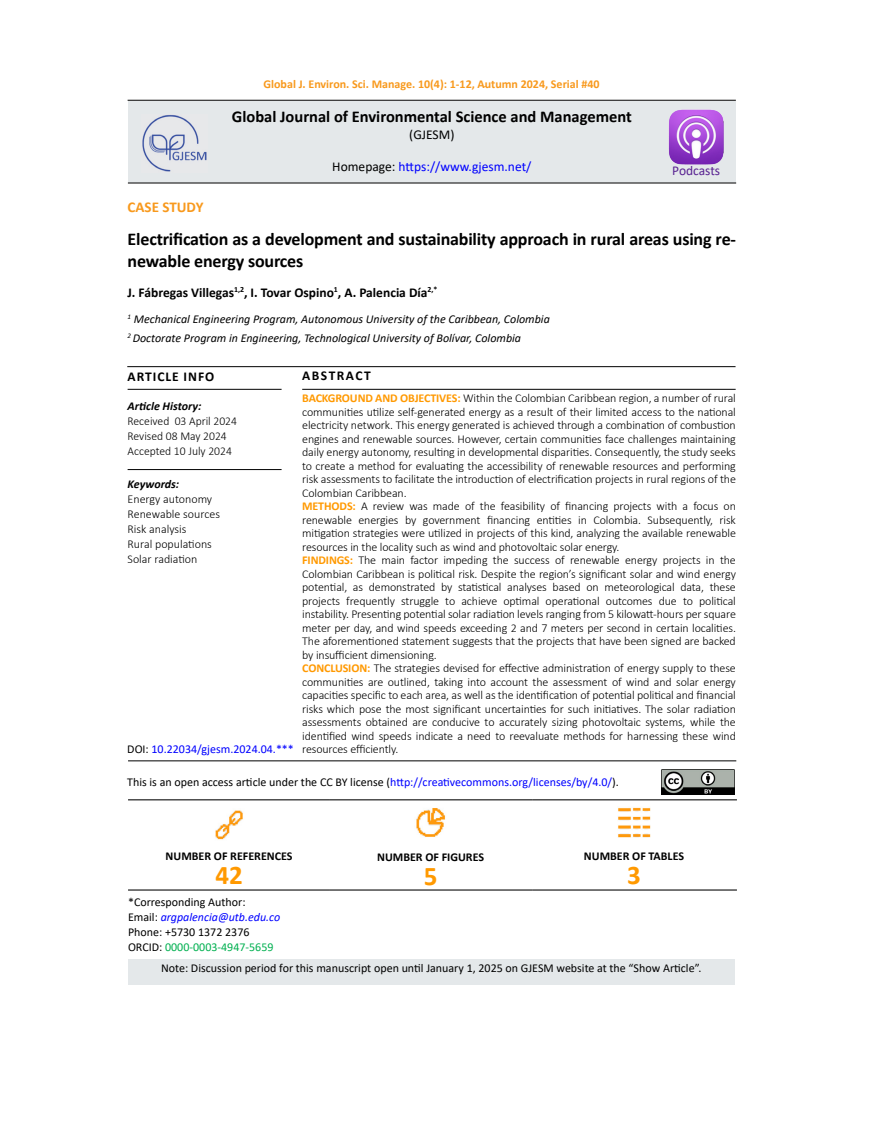
<style>
.page{position:relative;width:872px;height:1127px;background:#fff}
.page>*{position:absolute;margin:0;border:0;box-sizing:border-box;transform-origin:0 0}
.t1{font:700 27px "Calibri";color:#f90}
.t2{font:700 18px/21.6px "Calibri";letter-spacing:-.01em;color:#000}
.t3{font:700 16.5px "Calibri";color:#000}
.t4{font:700 15px "Calibri";color:#f8991d}
.t5{font:700 13.5px "Calibri";color:#000}
.t6{font:13.5px "Calibri";color:#00f}
.t7{font:700 13.5px "Calibri";letter-spacing:.07em;color:#000}
.t8{font:700 13.5px "Calibri";letter-spacing:.11em;color:#000}
.t9{font:13.5px "Calibri";color:#582291}
.t10{font:13.5px "Calibri";color:#000}
.t11{font:300 12px/13.5px "Calibri";letter-spacing:-.01em;color:#000}
.t12{font:12px/15px "Calibri";color:#000}
.t13{font:italic 12px/18.6px "Calibri";color:#000}
.t14{font:700 12px "Calibri";color:#f8991d}
.t15{font:700 12px "Calibri";color:#000}
.t16{font:12px "Calibri";color:#00f}
.t17{font:italic 700 12px "Calibri";color:#000}
.s1{color:#000}
.s2{font-weight:700;color:#f90}
.s3{color:#00f}
.s4{font-style:italic;color:#00f}
.s5{color:#00b050}
</style>
<div class="page">
<hr style="left:128px;top:100px;width:608px;height:1px;background:#000">
<div style="left:128px;top:101px;width:608px;height:82px;background:#e4e8ea"></div>
<hr style="left:128px;top:389px;width:153px;height:1px;background:#000">
<hr style="left:302px;top:389px;width:433px;height:1px;background:#000">
<hr style="left:128px;top:469px;width:153px;height:1px;background:#000">
<hr style="left:127px;top:366px;width:608px;height:1px;background:#000">
<hr style="left:128px;top:760px;width:608px;height:1px;background:#000">
<hr style="left:128px;top:183px;width:608px;height:1px;background:#000">
<hr style="left:128px;top:799px;width:201px;height:1px;background:#000">
<hr style="left:329px;top:799px;width:203px;height:1px;background:#000">
<hr style="left:532px;top:799px;width:205px;height:1px;background:#000">
<hr style="left:128px;top:889px;width:201px;height:1px;background:#000">
<hr style="left:329px;top:889px;width:203px;height:1px;background:#000">
<hr style="left:532px;top:889px;width:205px;height:1px;background:#000">
<img style="left:215px;top:810px;width:28px;height:30px">
<img style="left:416px;top:808px;width:30px;height:29px">
<img style="left:618px;top:807px;width:33px;height:31px">
<div style="left:128px;top:959px;width:607px;height:25px;background:#e4e8ea"></div>
<img style="left:142px;top:115px;width:65px;height:57px">
<img style="left:669px;top:109px;width:54px;height:55px">
<img style="left:661px;top:769px;width:73px;height:25px">
<p class="t14" style="left:263px;top:75px;width:337px">Global J. Environ. Sci. Manage. 10(4): 1-12, Aَutumn 2024, Serial #40</p>
<h3 class="t3" style="left:232px;top:105px;width:401px">Global Journal of Environmental Science and Management</h3>
<p class="t10" style="left:409px;top:125px;width:47px">(GJESM)</p>
<p class="t6" style="left:332px;top:157px;width:201px"><span class="s1">Homepage:</span> https://www.gjesm.net/</p>
<p class="t9" style="left:672px;top:161px;width:49px">Podcasts</p>
<p class="t4" style="left:128px;top:196px;width:77px">CASE STUDY</p>
<h2 class="t2" style="left:128px;top:228px;width:610px">Electrification as a development and sustainability approach in rural areas using re&shy;newable energy sources</h2>
<p class="t5" style="left:128px;top:283px;width:311px">J. Fábregas Villegas<sup>1,2</sup>, I. Tovar Ospino<sup>1</sup>, A. Palencia Día<sup>2,*</sup></p>
<p class="t13" style="left:128px;top:309px;width:424px"><sup>1</sup> Mechanical Engineering Program, Autonomous University of the Caribbean, Colombia<br><sup>2</sup> Doctorate Program in Engineering, Technological University of Bolívar, Colombia</p>
<p class="t7" style="left:128px;top:367px;width:88px">ARTICLE INFO</p>
<p class="t17" style="left:128px;top:398px;width:75px">Article History:</p>
<p class="t11" style="left:128px;top:414px;width:111px;line-height:15px">Received 03 April 2024<br>Revised 08 May 2024<br>Accepted 10 July 2024</p>
<p class="t17" style="left:128px;top:475px;width:53px">Keywords:</p>
<p class="t11" style="left:128px;top:491px;width:94px;line-height:15px">Energy autonomy<br>Renewable sources<br>Risk analysis<br>Rural populations<br>Solar radiation</p>
<p class="t16" style="left:127px;top:740px;width:168px"><span class="s1">DOI:</span> 10.22034/gjesm.2024.04.***</p>
<p class="t8" style="left:302px;top:366px;width:70px">ABSTRACT</p>
<p class="t11" style="left:302px;top:391px;width:435px"><span class="s2">BACKGROUND AND OBJECTIVES:</span> Within the Colombian Caribbean region, a number of rural communities utilize self-generated energy as a result of their limited access to the national electricity network. This energy generated is achieved through a combination of combustion engines and renewable sources. However, certain communities face challenges maintaining daily energy autonomy, resulting in developmental disparities. Consequently, the study seeks to create a method for evaluating the accessibility of renewable resources and performing risk assessments to facilitate the introduction of electrification projects in rural regions of the Colombian Caribbean.<br><span class="s2">METHODS:</span> A review was made of the feasibility of financing projects with a focus on renewable energies by government financing entities in Colombia. Subsequently, risk mitigation strategies were utilized in projects of this kind, analyzing the available renewable resources in the locality such as wind and photovoltaic solar energy.<br><span class="s2">FINDINGS:</span> The main factor impeding the success of renewable energy projects in the Colombian Caribbean is political risk. Despite the region’s significant solar and wind energy potential, as demonstrated by statistical analyses based on meteorological data, these projects frequently struggle to achieve optimal operational outcomes due to political instability. Presenting potential solar radiation levels ranging from 5 kilowatt-hours per square meter per day, and wind speeds exceeding 2 and 7 meters per second in certain localities.<br>The aforementioned statement suggests that the projects that have been signed are backed by insufficient dimensioning.<br><span class="s2">CONCLUSION:</span> The strategies devised for effective administration of energy supply to these communities are outlined, taking into account the assessment of wind and solar energy capacities specific to each area, as well as the identification of potential political and financial risks which pose the most significant uncertainties for such initiatives. The solar radiation assessments obtained are conducive to accurately sizing photovoltaic systems, while the identified wind speeds indicate a need to reevaluate methods for harnessing these wind resources efficiently.</p>
<p class="t12" style="left:127px;top:774px;width:493px">This is an open access article under the CC BY license (<span class="s3">http://creativecommons.org/licenses/by/4.0/</span>).</p>
<p class="t15" style="left:166px;top:847px;width:128px">NUMBER OF REFERENCES</p>
<h1 class="t1" style="left:215px;top:856px;width:29px">42</h1>
<p class="t12" style="left:128px;top:894px;width:154px">*Corresponding Author:<br>Email: <span class="s4">argpalencia@utb.edu.co<br></span>Phone: +5730 1372 2376<br>ORCID: <span class="s5">0000-0003-4947-5659</span></p>
<p class="t15" style="left:377px;top:848px;width:108px">NUMBER OF FIGURES</p>
<h1 class="t1" style="left:424px;top:857px;width:15px">5</h1>
<p class="t15" style="left:584px;top:848px;width:102px">NUMBER OF TABLES</p>
<h1 class="t1" style="left:627px;top:856px;width:15px">3</h1>
<p class="t12" style="left:161px;top:960px;width:542px">Note: Discussion period for this manuscript open until January 1, 2025 on GJESM website at the “Show Article”.</p>
</div>
